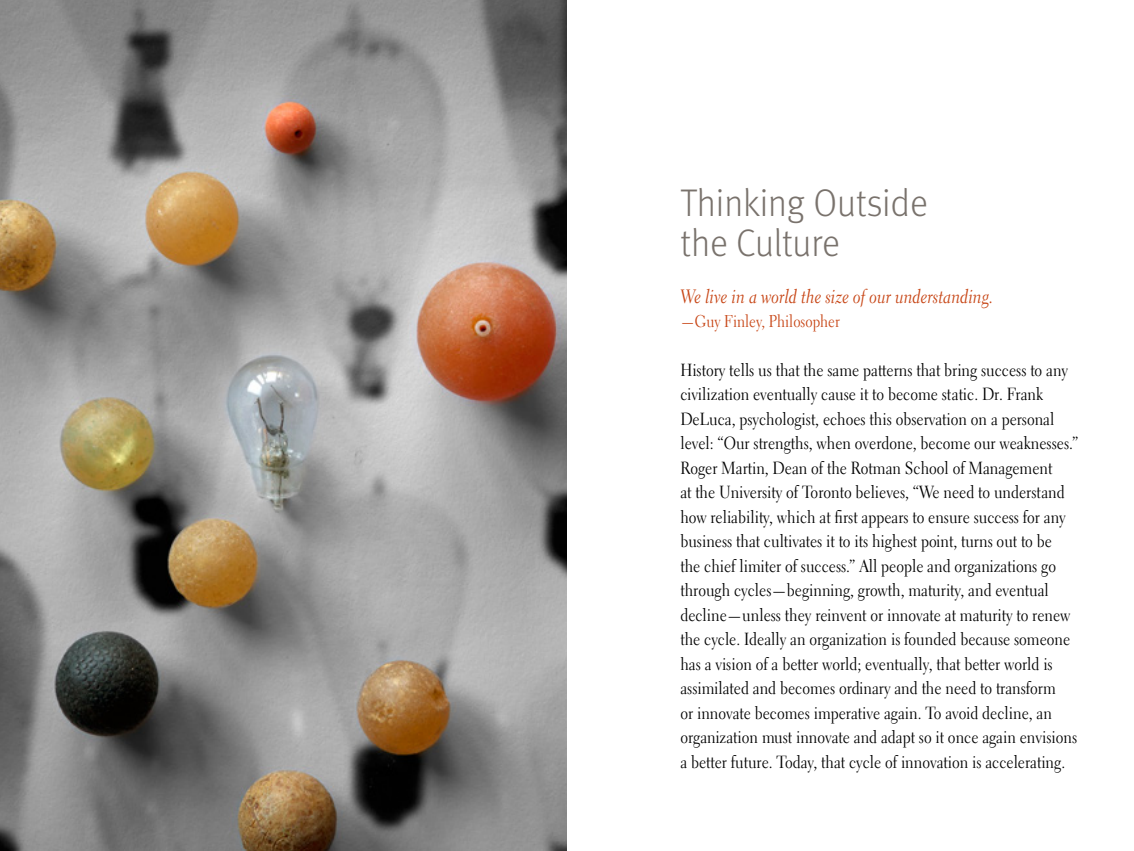
<style>
.page{position:relative;width:1134px;height:851px;background:#fff}
.page>*{position:absolute;margin:0;border:0;box-sizing:border-box;transform-origin:0 0}
.t1{font:300 38.5px/39.6px "Meta";color:#79726c;scale:.95 1}
.t2{font:19.25px "Electra LT Std Cursive";color:#c74515;scale:.85 1}
.t3{font:17.5px/24.5px "Electra LT Std";color:#000;scale:.88 1}
.t4{font:17.15px "Electra LT Std";color:#c74515;scale:.85 1}
</style>
<div class="page">
<img style="left:0;top:0;width:567px;height:850px">
<h1 class="t1" style="left:680px;top:183px;width:262px">Thinking Outside the Culture</h1>
<p class="t2" style="left:680px;top:285px;width:370px">We live in a world the size of our understanding.</p>
<p class="t4" style="left:680px;top:310px;width:189px">—Guy Finley, Philosopher</p>
<p class="t3" style="left:680px;top:357px;width:454px">History tells us that the same patterns that bring success to any civilization eventually cause it to become static. Dr. Frank DeLuca, psychologist, echoes this observation on a personal level: “Our strengths, when overdone, become our weaknesses.” Roger Martin, Dean of the Rotman School of Management<br>at the University of Toronto believes, “We need to understand how reliability, which at first appears to ensure success for any business that cultivates it to its highest point, turns out to be<br>the chief limiter of success.” All people and organizations go through cycles—beginning, growth, maturity, and eventual decline—unless they reinvent or innovate at maturity to renew the cycle. Ideally an organization is founded because someone has a vision of a better world; eventually, that better world is assimilated and becomes ordinary and the need to transform<br>or innovate becomes imperative again. To avoid decline, an organization must innovate and adapt so it once again envisions a better future. Today, that cycle of innovation is accelerating.</p>
</div>
